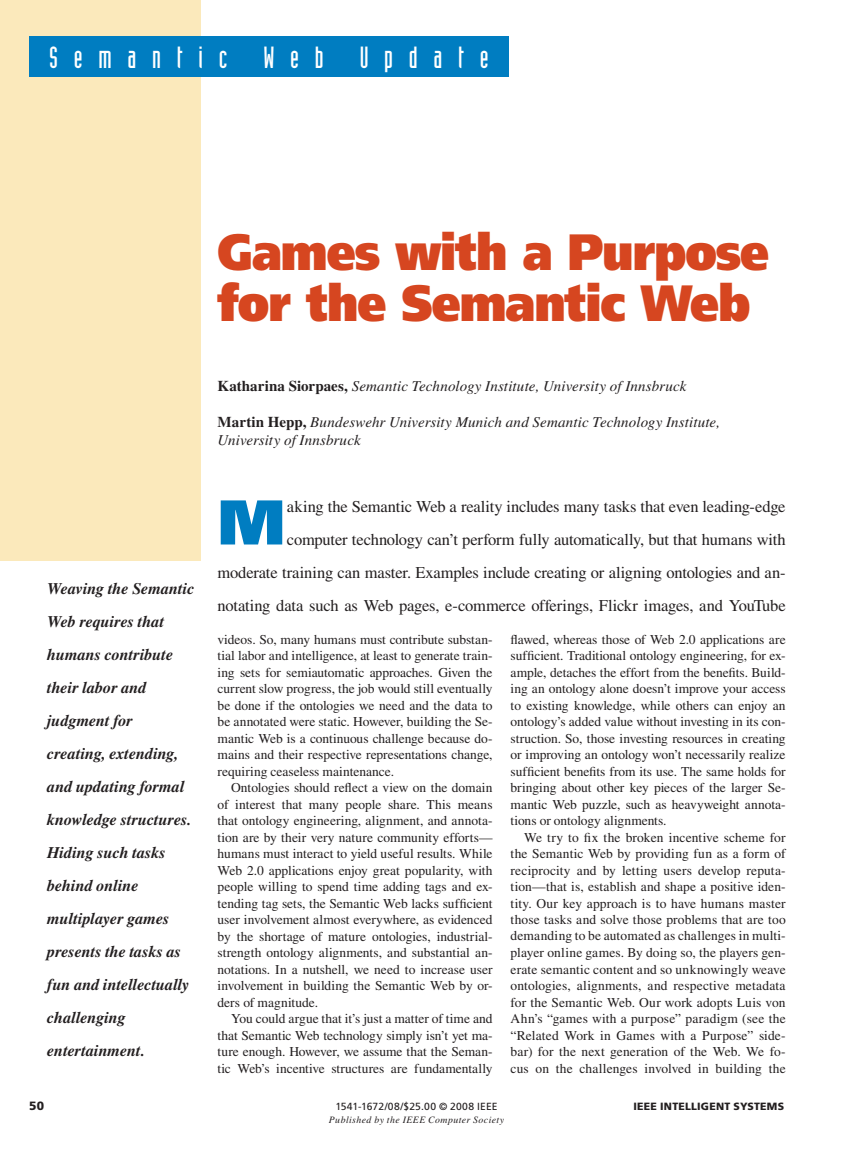
<style>
.page{position:relative;width:851px;height:1161px;background:#fff}
.page>*{position:absolute;margin:0;border:0;box-sizing:border-box;transform-origin:0 0}
.t1{font:900 63.15px "Frutiger";color:#007dc1}
.t2{font:900 51px/51px "Frutiger";letter-spacing:-.025em;color:#d64620;scale:.9 1}
.t3{font:30px "Industria Solid";letter-spacing:.525em;color:#fff}
.t4{font:16.5px/33px "Times";letter-spacing:-.01em;color:#231f20;text-align:right}
.t5{font:italic 700 16.2px/33px "Times";color:#231f20}
.t6{font:italic 15px/18px "Times";letter-spacing:.005em;color:#231f20}
.t7{font:13.5px/16.5px "Times";color:#231f20;text-align:justify}
.t8{font:900 12px "Frutiger";color:#231f20}
.t9{font:900 10.5px "Frutiger";letter-spacing:.025em;color:#231f20}
.t10{font:10.35px "Frutiger";letter-spacing:.015em;color:#231f20}
.t11{font:italic 9.75px "Times";letter-spacing:.045em;color:#231f20}
.s1{font-weight:700;font-style:normal}
</style>
<div class="page">
<div style="left:0;top:0;width:201px;height:561px;background:#fbe9bb"></div>
<div style="left:29px;top:36px;width:479px;height:40px;background:#007dc1"></div>
<h3 class="t3" style="left:49px;top:41px;width:441px">Semantic Web Update</h3>
<h2 class="t2" style="left:217px;top:226px;width:614px">Games with a Purpose for the Semantic Web</h2>
<p class="t5" style="left:47px;top:572px;width:149px">Weaving the Semantic<br>Web requires that humans contribute their labor and judgment for creating, extending, and updating formal knowledge structures.<br>Hiding such tasks behind online multiplayer games presents the tasks as fun and intellectually challenging entertainment.</p>
<p class="t6" style="left:217px;top:377px;width:470px"><span class="s1">Katharina Siorpaes,</span> Semantic Technology Institute, University of Innsbruck</p>
<p class="t6" style="left:217px;top:413px;width:504px"><span class="s1">Martin Hepp,</span> Bundeswehr University Munich and Semantic Technology Institute,<br>University of Innsbruck</p>
<p class="t4" style="left:217px;top:489px;width:569px">aking the Semantic Web a reality includes many tasks that even leading-edge<br>computer technology can’t perform fully automatically, but that humans with<br>moderate training can master. Examples include creating or aligning ontologies and an&shy;notating data such as Web pages, e-commerce offerings, Flickr images, and YouTube</p>
<p class="t7" style="left:217px;top:631px;width:276px">videos. So, many humans must contribute substan&shy;tial labor and intelligence, at least to generate train&shy;ing sets for semiautomatic approaches. Given the current slow progress, the job would still eventually be done if the ontologies we need and the data to be annotated were static. However, building the Se&shy;mantic Web is a continuous challenge because do&shy;mains and their respective representations change, requiring ceaseless maintenance.</p>
<p class="t7" style="left:217px;top:779px;width:276px;text-indent:14px">Ontologies should reflect a view on the domain of interest that many people share. This means that ontology engineering, alignment, and annota&shy;tion are by their very nature community efforts— humans must interact to yield useful results. While Web 2.0 applications enjoy great popularity, with people willing to spend time adding tags and ex&shy;tending tag sets, the Semantic Web lacks sufficient user involvement almost everywhere, as evidenced by the shortage of mature ontologies, industrial&shy;strength ontology alignments, and substantial an&shy;notations. In a nutshell, we need to increase user involvement in building the Semantic Web by or&shy;ders of magnitude.</p>
<p class="t7" style="left:217px;top:1010px;width:276px;text-indent:14px">You could argue that it’s just a matter of time and that Semantic Web technology simply isn’t yet ma&shy;ture enough. However, we assume that the Seman&shy;tic Web’s incentive structures are fundamentally</p>
<h1 class="t1" style="left:217px;top:484px;width:69px">M</h1>
<p class="t7" style="left:510px;top:631px;width:276px">flawed, whereas those of Web 2.0 applications are sufficient. Traditional ontology engineering, for ex&shy;ample, detaches the effort from the benefits. Build&shy;ing an ontology alone doesn’t improve your access to existing knowledge, while others can enjoy an ontology’s added value without investing in its con&shy;struction. So, those investing resources in creating or improving an ontology won’t necessarily realize sufficient benefits from its use. The same holds for bringing about other key pieces of the larger Se&shy;mantic Web puzzle, such as heavyweight annota&shy;tions or ontology alignments.</p>
<p class="t7" style="left:510px;top:829px;width:276px;text-indent:14px">We try to fix the broken incentive scheme for the Semantic Web by providing fun as a form of reciprocity and by letting users develop reputa&shy;tion—that is, establish and shape a positive iden&shy;tity. Our key approach is to have humans master those tasks and solve those problems that are too demanding to be automated as challenges in multi&shy;player online games. By doing so, the players gen&shy;erate semantic content and so unknowingly weave ontologies, alignments, and respective metadata for the Semantic Web. Our work adopts Luis von Ahn’s “games with a purpose” paradigm (see the “Related Work in Games with a Purpose” side&shy;bar) for the next generation of the Web. We fo&shy;cus on the challenges involved in building the</p>
<p class="t8" style="left:29px;top:1099px;width:16px">50</p>
<p class="t10" style="left:335px;top:1101px;width:164px">1541-1672/08/$25.00 © 2008 IEEE</p>
<p class="t9" style="left:633px;top:1100px;width:152px">IEEE INTELLIGENT SYSTEMS</p>
<p class="t11" style="left:329px;top:1114px;width:177px">Published by the IEEE Computer Society</p>
</div>
